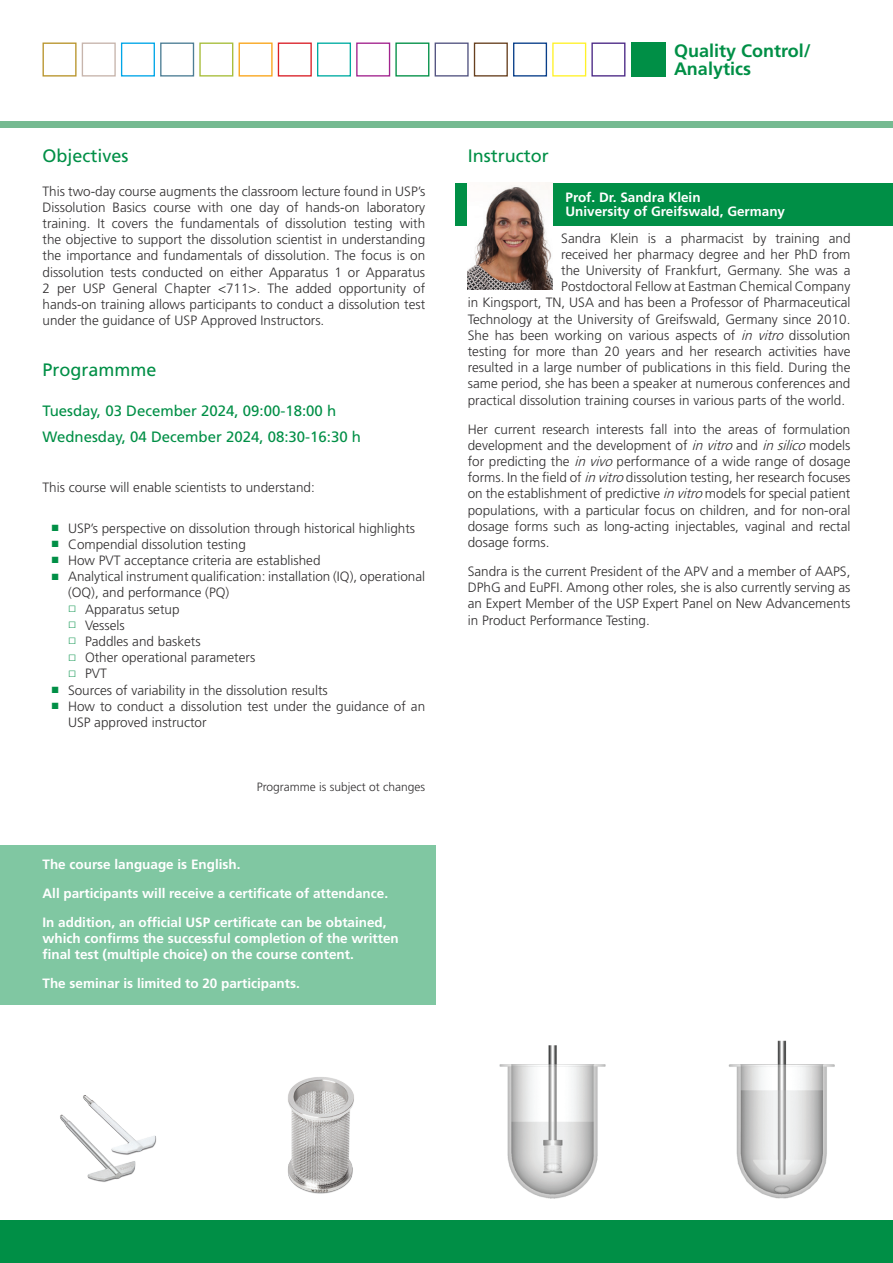
<style>
.page{position:relative;width:893px;height:1263px;background:#fff}
.page>*{position:absolute;margin:0;border:0;box-sizing:border-box;transform-origin:0 0}
.t1{font:18px "Frutiger LT Std";color:#008f46}
.t2{font:700 18px/18px "Frutiger LT Std";color:#008f46}
.t3{font:15px/26.5px "Frutiger LT Std";color:#008f46}
.t4{font:300 13.5px/16.2px "Frutiger LT Std";color:#312f30;text-align:justify}
.t5{font:700 13.5px/29px "Frutiger LT Std";color:#fff}
.t6{font:300 12px "Frutiger LT Std";color:#312f30}
.s1{font-family:"Arial";font-weight:400;color:#008f46}
.s2{font-style:italic}
</style>
<div class="page">
<div style="left:0;top:845px;width:436px;height:160px;background:#80c7a2"></div>
<div style="left:0;top:121px;width:893px;height:7px;background:#75ba91"></div>
<div style="left:0;top:1220px;width:893px;height:43px;background:#008f46"></div>
<div style="left:631px;top:43px;width:34px;height:34px;background:#008f46"></div>
<div style="left:160px;top:43px;width:34px;height:34px;border:1px solid #4d7e95"></div>
<div style="left:199px;top:43px;width:34px;height:34px;border:1px solid #a7bd39"></div>
<div style="left:121px;top:43px;width:34px;height:34px;border:1px solid #00a6e8"></div>
<div style="left:82px;top:43px;width:34px;height:34px;border:1px solid #c7b5ac"></div>
<div style="left:43px;top:43px;width:34px;height:34px;border:1px solid #b8942c"></div>
<div style="left:356px;top:43px;width:34px;height:34px;border:1px solid #a2238e"></div>
<div style="left:317px;top:43px;width:34px;height:34px;border:1px solid #00aca2"></div>
<div style="left:278px;top:43px;width:34px;height:34px;border:1px solid #da2128"></div>
<div style="left:239px;top:43px;width:34px;height:34px;border:1px solid #f9a51b"></div>
<div style="left:395px;top:43px;width:34px;height:34px;border:1px solid #008f46"></div>
<div style="left:435px;top:43px;width:34px;height:34px;border:1px solid #535481"></div>
<div style="left:474px;top:43px;width:34px;height:34px;border:1px solid #67401f"></div>
<div style="left:513px;top:43px;width:34px;height:34px;border:1px solid #083e89"></div>
<div style="left:552px;top:43px;width:34px;height:34px;border:1px solid #fff229"></div>
<div style="left:591px;top:43px;width:34px;height:34px;border:1px solid #4a2785"></div>
<div style="left:455px;top:183px;width:438px;height:42px;background:#008f46"></div>
<img style="left:468px;top:183px;width:85px;height:106px">
<img style="left:288px;top:1077px;width:66px;height:117px">
<img style="left:60px;top:1095px;width:97px;height:87px">
<img style="left:499px;top:1045px;width:107px;height:154px">
<img style="left:728px;top:1040px;width:107px;height:159px">
<h1 class="t1" style="left:43px;top:145px;width:88px">Objectives</h1>
<p class="t4" style="left:43px;top:183px;width:384px">This two-day course augments the classroom lecture found in USP’s Dissolution Basics course with one day of hands-on laboratory training. It covers the fundamentals of dissolution testing with the objective to support the dissolution scientist in understanding the importance and fundamentals of dissolution. The focus is on dissolution tests conducted on either Apparatus 1 or Apparatus 2 per USP General Chapter &lt;711&gt;. The added opportunity of hands-on training allows participants to conduct a dissolution test under the guidance of USP Approved Instructors.</p>
<h1 class="t1" style="left:43px;top:360px;width:116px">Programmme</h1>
<p class="t3" style="left:43px;top:397px;width:320px">Tuesday, 03 December 2024, 09:00-18:00 h<br>Wednesday, 04 December 2024, 08:30-16:30 h</p>
<p class="t4" style="left:43px;top:479px;width:274px">This course will enable scientists to understand:</p>
<p class="t4" style="left:51px;top:520px;width:366px"><span class="s1">■</span> USP’s perspective on dissolution through historical highlights</p>
<p class="t4" style="left:51px;top:536px;width:196px"><span class="s1">■</span> Compendial dissolution testing</p>
<p class="t4" style="left:51px;top:552px;width:271px"><span class="s1">■</span> How PVT acceptance criteria are established</p>
<p class="t4" style="left:68px;top:569px;width:359px;text-indent:-17px"><span class="s1">■</span> Analytical instrument qualification: installation (IQ), operational (OQ), and performance (PQ)</p>
<p class="t4" style="left:68px;top:601px;width:113px"><span class="s1">□</span> Apparatus setup</p>
<p class="t4" style="left:68px;top:617px;width:58px"><span class="s1">□</span> Vessels</p>
<p class="t4" style="left:68px;top:633px;width:134px"><span class="s1">□</span> Paddles and baskets</p>
<p class="t4" style="left:68px;top:650px;width:189px"><span class="s1">□</span> Other operational parameters</p>
<p class="t4" style="left:68px;top:666px;width:40px"><span class="s1">□</span> PVT</p>
<p class="t4" style="left:51px;top:682px;width:278px"><span class="s1">■</span> Sources of variability in the dissolution results</p>
<p class="t4" style="left:68px;top:698px;width:359px;text-indent:-17px"><span class="s1">■</span> How to conduct a dissolution test under the guidance of an<br>USP approved instructor</p>
<p class="t6" style="left:257px;top:780px;width:170px">Programme is subject ot changes</p>
<p class="t5" style="left:43px;top:850px;width:347px">The course language is English.<br>All participants will receive a certificate of attendance.<br>In addition, an official USP certificate can be obtained,</p>
<p class="t5" style="left:43px;top:930px;width:358px;line-height:16.2px">which confirms the successful completion of the written final test (multiple choice) on the course content.</p>
<p class="t5" style="left:43px;top:969px;width:259px">The seminar is limited to 20 participants.</p>
<h1 class="t2" style="left:674px;top:42px;width:138px">Quality Control/<br>Analytics</h1>
<h1 class="t1" style="left:468px;top:145px;width:82px">Instructor</h1>
<p class="t5" style="left:566px;top:191px;width:221px;line-height:13.5px">Prof. Dr. Sandra Klein<br>University of Greifswald, Germany</p>
<p class="t4" style="left:561px;top:230px;width:291px">Sandra Klein is a pharmacist by training and</p>
<p class="t4" style="left:561px;top:246px;width:291px">received her pharmacy degree and her PhD from</p>
<p class="t4" style="left:561px;top:262px;width:291px">the University of Frankfurt, Germany. She was a</p>
<p class="t4" style="left:561px;top:279px;width:291px">Postdoctoral Fellow at Eastman Chemical Company</p>
<p class="t4" style="left:468px;top:295px;width:384px">in Kingsport, TN, USA and has been a Professor of Pharmaceutical</p>
<p class="t4" style="left:468px;top:311px;width:384px">Technology at the University of Greifswald, Germany since 2010.</p>
<p class="t4" style="left:468px;top:327px;width:384px">She has been working on various aspects of <span class="s2">in vitro</span> dissolution</p>
<p class="t4" style="left:468px;top:343px;width:384px">testing for more than 20 years and her research activities have</p>
<p class="t4" style="left:468px;top:360px;width:384px">resulted in a large number of publications in this field. During the</p>
<p class="t4" style="left:468px;top:376px;width:384px">same period, she has been a speaker at numerous conferences and</p>
<p class="t4" style="left:468px;top:392px;width:379px">practical dissolution training courses in various parts of the world.</p>
<p class="t4" style="left:468px;top:421px;width:384px">Her current research interests fall into the areas of formulation development and the development of <span class="s2">invitro</span>and <span class="s2">insilico</span>models for predicting the <span class="s2">invivo</span>performance of a wide range of dosage forms. In the field of <span class="s2">invitro</span>dissolution testing, her research focuses on the establishment of predictive <span class="s2">invitro</span>models for special patient populations, with a particular focus on children, and for non-oral dosage forms such as long-acting injectables, vaginal and rectal dosage forms.</p>
<p class="t4" style="left:468px;top:563px;width:384px">Sandra is the current President of the APV and a member of AAPS, DPhG and EuPFI. Among other roles, she is also currently serving as an Expert Member of the USP Expert Panel on New Advancements in Product Performance Testing.</p>
</div>
